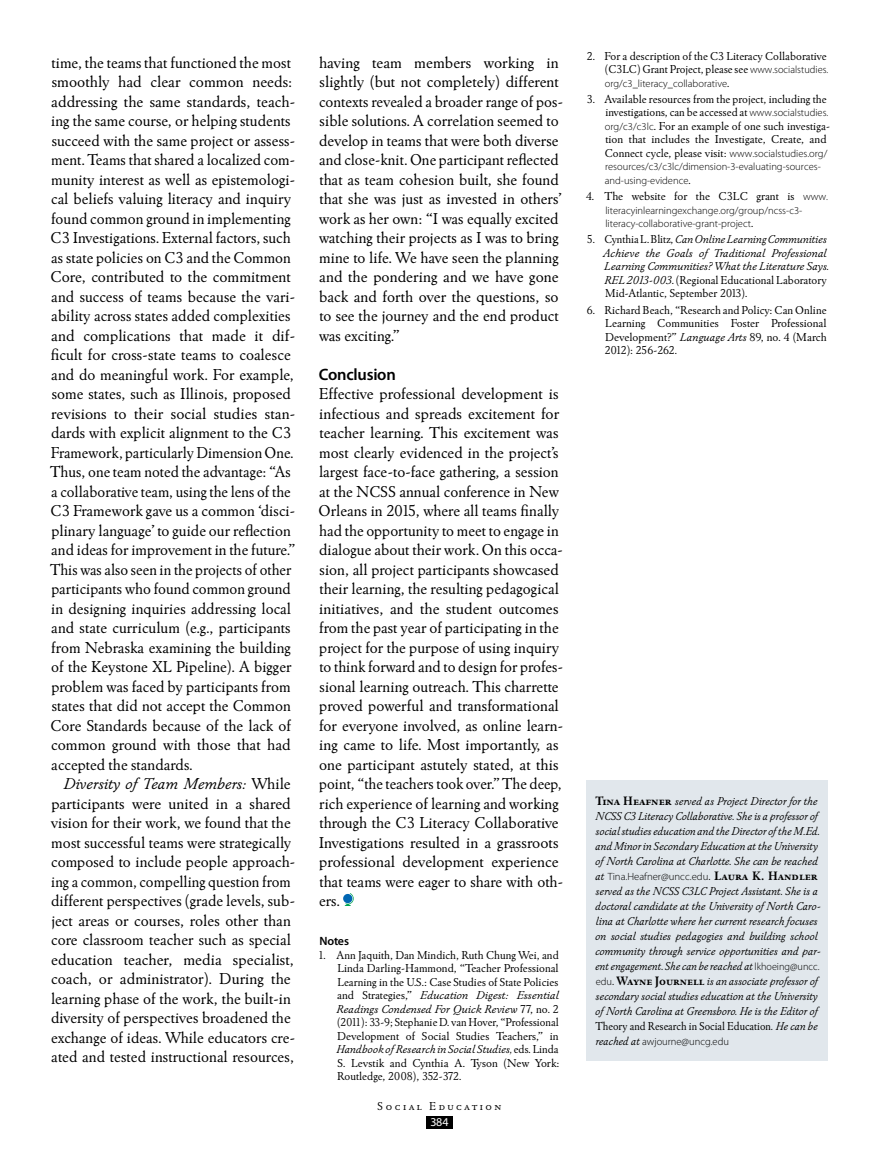
<style>
.page{position:relative;width:878px;height:1161px;background:#fff}
.page>*{position:absolute;margin:0;border:0;box-sizing:border-box;transform-origin:0 0}
.t1{font:16.5px/19.5px "Winchester New ITC";color:#000}
.t2{font:600 16.5px "Myriad Pro";letter-spacing:-.015em;color:#000}
.t3{font:12px/13.5px "Winchester New ITC";color:#000;text-align:justify}
.t4{font:italic 12px/13.5px "Winchester New ITC";color:#000}
.t5{font:italic 12px/15px "Winchester New ITC";color:#000;scale:.95 1}
.t6{font:12px "Winchester New ITC Book OS";color:#000;scale:.95 1}
.t7{font:12px "Winchester New ITC Book SC";letter-spacing:.2em;color:#000}
.t8{font:600 12px "Myriad Pro";letter-spacing:-.015em;color:#000}
.t9{font:12px "Myriad Pro";color:#fff}
.t10{font:300 10.5px/13.5px "Myriad Pro";color:#000}
.s1{font-style:italic}
.s2{font-family:"Myriad Pro";font-weight:300;font-size:10.5px}
.s3{font-family:"Winchester New ITC";font-weight:400;font-size:12px}
.s4{font-style:normal}
.s5{font-family:"Winchester New ITC Bold SC";font-style:normal;font-size:12.75px}
.s6{font-family:"Winchester New ITC";font-weight:400;font-style:italic;font-size:12px}
.s7{font-family:"Winchester New ITC Bold SC";font-weight:400;font-size:12.75px}
.s8{font-family:"Myriad Pro";font-weight:300;font-style:normal;font-size:10.5px}
.s9{font-family:"Winchester New ITC";font-style:italic}
</style>
<div class="page">
<div style="left:426px;top:1117px;width:26px;height:12px;background:#000"></div>
<svg style="left:345px;top:893px;width:9px;height:13px"></svg>
<div style="left:343px;top:894px;width:9px;height:9px;background:#0066b3;border-radius:50%"></div>
<div style="left:586px;top:780px;width:241px;height:281px;background:#e1e7ec"></div>
<p class="t1" style="left:50px;top:52px;width:247px">time, the teams that functioned the most smoothly had clear common needs: addressing the same standards, teach&shy;ing the same course, or helping students succeed with the same project or assess&shy;ment. Teams that shared a localized com&shy;munity interest as well as epistemologi&shy;cal beliefs valuing literacy and inquiry found common ground in implementing C3 Investigations. External factors, such as state policies on C3 and the Common Core, contributed to the commitment and success of teams because the vari&shy;ability across states added complexities and complications that made it dif&shy;ficult for cross-state teams to coalesce and do meaningful work. For example, some states, such as Illinois, proposed revisions to their social studies stan&shy;dards with explicit alignment to the C3<br>Framework, particularly Dimension One.<br>Thus, one team noted the advantage: “As a collaborative team, using the lens of the C3 Framework gave us a common ‘disci&shy;plinary language’ to guide our reflection and ideas for improvement in the future.” This was also seen in the projects of other participants who found common ground in designing inquiries addressing local and state curriculum (e.g., participants from Nebraska examining the building of the Keystone XL Pipeline). A bigger problem was faced by participants from states that did not accept the Common Core Standards because of the lack of common ground with those that had accepted the standards.</p>
<p class="t1" style="left:51px;top:774px;width:246px;text-align:center"><span class="s1">Diversity of Team Members:</span> While participants were united in a shared vision for their work, we found that the most successful teams were strategically composed to include people approach&shy;ing a common, compelling question from different perspectives (grade levels, sub&shy;ject areas or courses, roles other than core classroom teacher such as special education teacher, media specialist, coach, or administrator). During the learning phase of the work, the built-in diversity of perspectives broadened the exchange of ideas. While educators cre&shy;ated and tested instructional resources,</p>
<p class="t1" style="left:319px;top:52px;width:245px">having team members working in slightly (but not completely) different contexts revealed a broader range of pos&shy;sible solutions. A correlation seemed to develop in teams that were both diverse and close-knit. One participant reflected that as team cohesion built, she found that she was just as invested in others’ work as her own: “I was equally excited watching their projects as I was to bring mine to life. We have seen the planning and the pondering and we have gone back and forth over the questions, so to see the journey and the end product was exciting.”</p>
<p class="t2" style="left:319px;top:363px;width:78px">Conclusion</p>
<p class="t1" style="left:318px;top:384px;width:246px">Effective professional development is infectious and spreads excitement for teacher learning. This excitement was most clearly evidenced in the project’s largest face-to-face gathering, a session at the NCSS annual conference in New Orleans in 2015, where all teams finally had the opportunity to meet to engage in dialogue about their work. On this occa&shy;sion, all project participants showcased their learning, the resulting pedagogical initiatives, and the student outcomes from the past year of participating in the project for the purpose of using inquiry to think forward and to design for profes&shy;sional learning outreach. This charrette proved powerful and transformational for everyone involved, as online learn&shy;ing came to life. Most importantly, as one participant astutely stated, at this point, “the teachers took over.” The deep, rich experience of learning and working through the C3 Literacy Collaborative Investigations resulted in a grassroots professional development experience that teams were eager to share with oth&shy;ers.</p>
<p class="t8" style="left:319px;top:933px;width:31px">Notes</p>
<p class="t3" style="left:336px;top:948px;width:225px;text-indent:-18px">1. Ann Jaquith, Dan Mindich, Ruth Chung Wei, and Linda Darling-Hammond, “Teacher Professional Learning in the U.S.: Case Studies of State Policies and Strategies,” <span class="s1">Education Digest: Essential Readings Condensed For Quick Review</span> 77, no. 2 (2011): 33-9; Stephanie D. van Hover, “Professional Development of Social Studies Teachers,” in <span class="s1">Handbook of Research in Social Studies,</span> eds. Linda S. Levstik and Cynthia A. Tyson (New York:<br>Routledge, 2008), 352-372.</p>
<p class="t7" style="left:377px;top:1098px;width:125px">Social Education</p>
<p class="t9" style="left:430px;top:1116px;width:20px">384</p>
<p class="t3" style="left:586px;top:49px;width:243px;text-align:right">2. For a description of the C3 Literacy Collaborative (C3LC) Grant Project, please see <span class="s2">www.socialstudies.</span></p>
<p class="t10" style="left:604px;top:77px;width:126px">org/c3_literacy_collaborative<span class="s3">.</span></p>
<p class="t3" style="left:604px;top:92px;width:227px;text-align:left;text-indent:-18px">3. Available resources from the project, including the investigations, can be accessed at <span class="s2">www.socialstudies. org/c3/c3lc</span>. For an example of one such investiga&shy;tion that includes the Investigate, Create, and Connect cycle, please visit: <span class="s2">www.socialstudies.org/</span></p>
<p class="t10" style="left:604px;top:160px;width:217px">resources/c3/c3lc/dimension-3-evaluating-sources&shy;and-using-evidence<span class="s3">.</span></p>
<p class="t3" style="left:586px;top:189px;width:244px">4. The website for the C3LC grant is <span class="s2">www.</span></p>
<p class="t10" style="left:605px;top:204px;width:198px">literacyinlearningexchange.org/group/ncss-c3- literacy-collaborative-grant-project<span class="s3">.</span></p>
<p class="t4" style="left:603px;top:233px;width:227px;text-indent:-16px"><span class="s4">5. Cynthia L. Blitz,</span> Can Online Learning Communities Achieve the Goals of Traditional Professional Learning Communities? What the Literature Says.<br>REL 2013-003<span class="s4">. (Regional Educational Laboratory Mid-Atlantic, September 2013).</span></p>
<p class="t3" style="left:604px;top:303px;width:223px;text-indent:-18px">6. Richard Beach, “Research and Policy: Can Online Learning Communities Foster Professional Development?” <span class="s1">Language Arts</span> 89, no. 4 (March 2012): 256-262.</p>
<p class="t4" style="left:595px;top:794px;width:226px;line-height:15px"><span class="s5">Tina Heafner</span> served as Project Director for the NCSS C3 Literacy Collaborative. She is a professor of social studies education and the Director of the M.Ed. and Minor in Secondary Education at the University of North Carolina at Charlotte. She can be reached</p>
<p class="t10" style="left:595px;top:870px;width:224px"><span class="s6">at</span> Tina.Heafner@uncc.edu<span class="s6">.</span> <span class="s7">Laura K. Handler</span></p>
<p class="t5" style="left:595px;top:884px;width:239px">served as the NCSS C3LC Project Assistant. She is a doctoral candidate at the University of North Caro&shy;lina at Charlotte where her current research focuses on social studies pedagogies and building school community through service opportunities and par&shy;ent engagement. She can be reached at <span class="s8">lkhoeing@uncc. edu</span>. <span class="s5">Wayne Journell</span> is an associate professor of secondary social studies education at the University of North Carolina at Greensboro. He is the Editor of</p>
<p class="t6" style="left:595px;top:1019px;width:235px">Theory and Research in Social Education<span class="s9">. He can be</span></p>
<p class="t10" style="left:595px;top:1035px;width:135px"><span class="s6">reached at</span> awjourne@uncg.edu</p>
</div>
